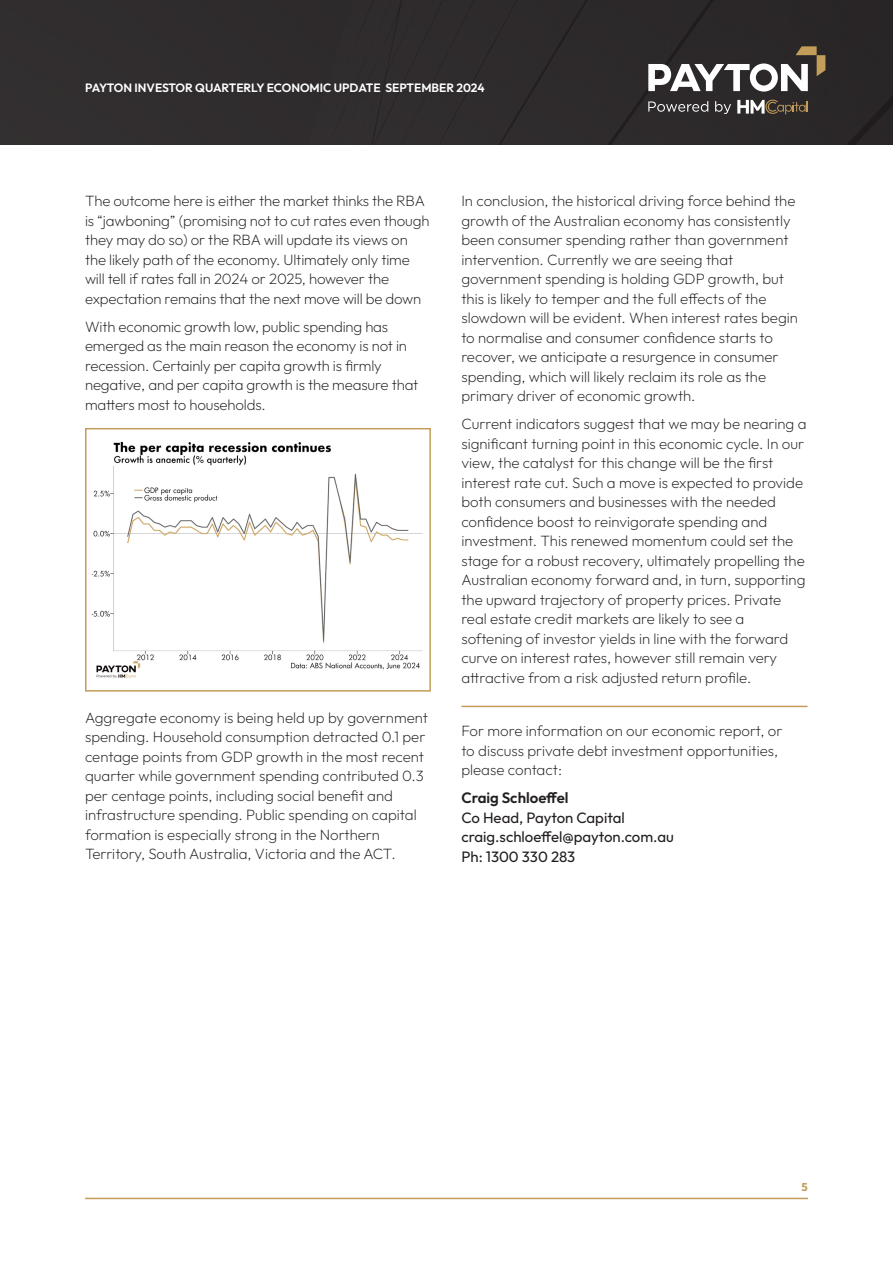
<style>
.page{position:relative;width:893px;height:1263px;background:#fff}
.page>*{position:absolute;margin:0;border:0;box-sizing:border-box;transform-origin:0 0}
.Body_Copy{font:100 15px/19.5px "Outfit";color:#231f20}
.t1{font:100 12px "Outfit";color:#fff}
.t2{font:100 11.25px "Outfit";color:#c39d5a}
</style>
<div class="page">
<hr style="left:85px;top:1198px;width:723px;height:1px;background:#c39d5a">
<div style="left:0;top:0;width:893px;height:145px;background:#2f2b2c"></div>
<hr style="left:461px;top:706px;width:346px;height:1px;background:#c39d5a">
<svg style="left:648px;top:46px;width:177px;height:46px"></svg>
<svg style="left:648px;top:101px;width:60px;height:11px"></svg>
<svg style="left:715px;top:101px;width:16px;height:13px"></svg>
<svg style="left:737px;top:100px;width:71px;height:14px"></svg>
<img style="left:91px;top:441px;width:332px;height:237px">
<div style="left:85px;top:428px;width:346px;height:264px;border:2px solid #c39d5a"></div>
<p class="t1" style="left:85px;top:81px;width:401px">PAYTON INVESTOR QUARTERLY ECONOMIC UPDATE SEPTEMBER 2024</p>
<p class="Body_Copy" style="left:85px;top:191px;width:346px">The outcome here is either the market thinks the RBA is “jawboning” (promising not to cut rates even though they may do so) or the RBA will update its views on the likely path of the economy. Ultimately only time will tell if rates fall in 2024 or 2025, however the expectation remains that the next move will be down</p>
<p class="Body_Copy" style="left:85px;top:317px;width:335px">With economic growth low, public spending has emerged as the main reason the economy is not in recession. Certainly per capita growth is firmly negative, and per capita growth is the measure that matters most to households.</p>
<p class="Body_Copy" style="left:85px;top:708px;width:344px">Aggregate economy is being held up by government spending. Household consumption detracted 0.1 per centage points from GDP growth in the most recent quarter while government spending contributed 0.3 per centage points, including social benefit and infrastructure spending. Public spending on capital formation is especially strong in the Northern Territory, South Australia, Victoria and the ACT.</p>
<p class="Body_Copy" style="left:461px;top:191px;width:338px">In conclusion, the historical driving force behind the growth of the Australian economy has consistently been consumer spending rather than government intervention. Currently we are seeing that government spending is holding GDP growth, but this is likely to temper and the full effects of the slowdown will be evident. When interest rates begin to normalise and consumer confidence starts to recover, we anticipate a resurgence in consumer spending, which will likely reclaim its role as the primary driver of economic growth.</p>
<p class="Body_Copy" style="left:461px;top:414px;width:347px">Current indicators suggest that we may be nearing a significant turning point in this economic cycle. In our view, the catalyst for this change will be the first interest rate cut. Such a move is expected to provide both consumers and businesses with the needed confidence boost to reinvigorate spending and investment. This renewed momentum could set the stage for a robust recovery, ultimately propelling the Australian economy forward and, in turn, supporting the upward trajectory of property prices. Private real estate credit markets are likely to see a softening of investor yields in line with the forward curve on interest rates, however still remain very attractive from a risk adjusted return profile.</p>
<p class="Body_Copy" style="left:461px;top:721px;width:323px">For more information on our economic report, or to discuss private debt investment opportunities, please contact:</p>
<p class="Body_Copy" style="left:461px;top:788px;width:214px">Craig Schloeffel<br>Co Head, Payton Capital craig.schloeffel@payton.com.au<br>Ph: 1300 330 283</p>
<p class="t2" style="left:801px;top:1180px;width:8px">5</p>
</div>
